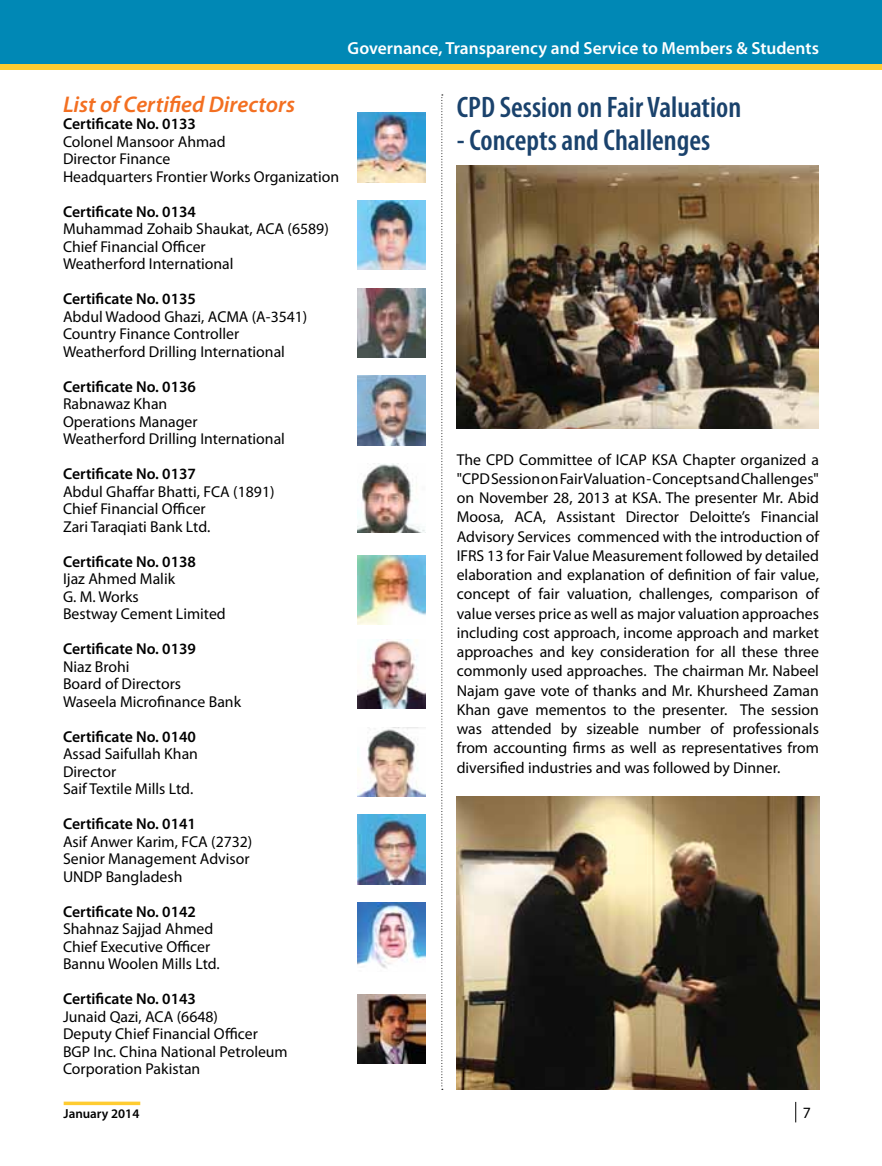
<style>
.page{position:relative;width:882px;height:1166px;background:#fff}
.page>*{position:absolute;margin:0;border:0;box-sizing:border-box;transform-origin:0 0}
.t1{font:600 condensed 29.75px "Myriad Pro";color:#1a426c}
.t2{font:italic 600 22.75px "Myriad Pro";color:#f36f21}
.t3{font:600 17.5px "Myriad Pro";color:#fff}
.t4{font:15.75px/17.5px "Myriad Pro";color:#000}
.t5{font:600 15.75px "Myriad Pro";color:#000}
.t6{font:600 13.12px "Myriad Pro";color:#000}
</style>
<div class="page">
<svg style="left:441px;top:94px;width:2px;height:995px"></svg>
<img style="left:457px;top:166px;width:362px;height:263px">
<img style="left:358px;top:113px;width:67px;height:69px">
<img style="left:358px;top:200px;width:67px;height:70px">
<img style="left:358px;top:639px;width:67px;height:70px">
<img style="left:358px;top:288px;width:67px;height:69px">
<img style="left:358px;top:727px;width:67px;height:69px">
<img style="left:358px;top:376px;width:67px;height:69px">
<img style="left:358px;top:814px;width:67px;height:70px">
<img style="left:358px;top:463px;width:67px;height:70px">
<img style="left:358px;top:902px;width:67px;height:67px">
<img style="left:358px;top:555px;width:67px;height:69px">
<img style="left:358px;top:994px;width:67px;height:69px">
<img style="left:457px;top:796px;width:362px;height:293px">
<div style="left:0;top:0;width:882px;height:70px;background:linear-gradient(to right,#ffcc31,#ffcc31)"></div>
<div style="left:0;top:0;width:882px;height:63px;background:#0088b5"></div>
<svg style="left:64px;top:1101px;width:76px;height:4px"></svg>
<svg style="left:795px;top:1101px;width:1px;height:21px"></svg>
<p class="t3" style="left:348px;top:37px;width:473px">Governance, Transparency and Service to Members &amp; Students</p>
<h2 class="t2" style="left:63px;top:89px;width:234px">List of Certified Directors</h2>
<p class="t5" style="left:63px;top:114px;width:135px">Certificate No. 0133</p>
<p class="t4" style="left:63px;top:132px;width:278px">Colonel Mansoor Ahmad<br>Director Finance<br>Headquarters Frontier Works Organization</p>
<p class="t5" style="left:63px;top:201px;width:135px">Certificate No. 0134</p>
<p class="t4" style="left:63px;top:220px;width:267px">Muhammad Zohaib Shaukat, ACA (6589)<br>Chief Financial Officer<br>Weatherford International</p>
<p class="t5" style="left:63px;top:289px;width:135px">Certificate No. 0135</p>
<p class="t4" style="left:63px;top:307px;width:246px">Abdul Wadood Ghazi, ACMA (A-3541)<br>Country Finance Controller<br>Weatherford Drilling International</p>
<p class="t5" style="left:63px;top:376px;width:135px">Certificate No. 0136</p>
<p class="t4" style="left:63px;top:395px;width:224px">Rabnawaz Khan<br>Operations Manager<br>Weatherford Drilling International</p>
<p class="t5" style="left:63px;top:464px;width:135px">Certificate No. 0137</p>
<p class="t4" style="left:63px;top:482px;width:213px">Abdul Ghaffar Bhatti, FCA (1891)<br>Chief Financial Officer<br>Zari Taraqiati Bank Ltd.</p>
<p class="t5" style="left:63px;top:551px;width:135px">Certificate No. 0138</p>
<p class="t4" style="left:63px;top:570px;width:164px">Ijaz Ahmed Malik<br>G. M. Works<br>Bestway Cement Limited</p>
<p class="t5" style="left:63px;top:639px;width:135px">Certificate No. 0139</p>
<p class="t4" style="left:63px;top:657px;width:180px">Niaz Brohi<br>Board of Directors<br>Waseela Microfinance Bank</p>
<p class="t5" style="left:63px;top:726px;width:135px">Certificate No. 0140</p>
<p class="t4" style="left:63px;top:745px;width:137px">Assad Saifullah Khan<br>Director<br>Saif Textile Mills Ltd.</p>
<p class="t5" style="left:63px;top:814px;width:135px">Certificate No. 0141</p>
<p class="t4" style="left:63px;top:832px;width:191px">Asif Anwer Karim, FCA (2732)<br>Senior Management Advisor<br>UNDP Bangladesh</p>
<p class="t5" style="left:63px;top:901px;width:135px">Certificate No. 0142</p>
<p class="t4" style="left:63px;top:920px;width:158px">Shahnaz Sajjad Ahmed<br>Chief Executive Officer<br>Bannu Woolen Mills Ltd.</p>
<p class="t5" style="left:63px;top:989px;width:135px">Certificate No. 0143</p>
<p class="t4" style="left:63px;top:1007px;width:226px">Junaid Qazi, ACA (6648)<br>Deputy Chief Financial Officer<br>BGP Inc. China National Petroleum<br>Corporation Pakistan</p>
<h1 class="t1" style="left:457px;top:91px;width:286px">CPD Session on Fair Valuation</h1>
<h1 class="t1" style="left:457px;top:124px;width:255px">- Concepts and Challenges</h1>
<p class="t4" style="left:457px;top:449px;width:364px;line-height:19.2px;text-align:justify">The CPD Committee of ICAP KSA Chapter organized a "CPD Session on Fair Valuation - Concepts and Challenges" on November 28, 2013 at KSA. The presenter Mr. Abid Moosa, ACA, Assistant Director Deloitte’s Financial Advisory Services commenced with the introduction of IFRS 13 for Fair Value Measurement followed by detailed elaboration and explanation of definition of fair value, concept of fair valuation, challenges, comparison of value verses price as well as major valuation approaches including cost approach, income approach and market approaches and key consideration for all these three commonly used approaches. The chairman Mr. Nabeel Najam gave vote of thanks and Mr. Khursheed Zaman Khan gave mementos to the presenter. The session was attended by sizeable number of professionals from accounting firms as well as representatives from diversified industries and was followed by Dinner.</p>
<p class="t6" style="left:64px;top:1104px;width:77px">January 2014</p>
<p class="t4" style="left:803px;top:1103px;width:10px">7</p>
</div>
